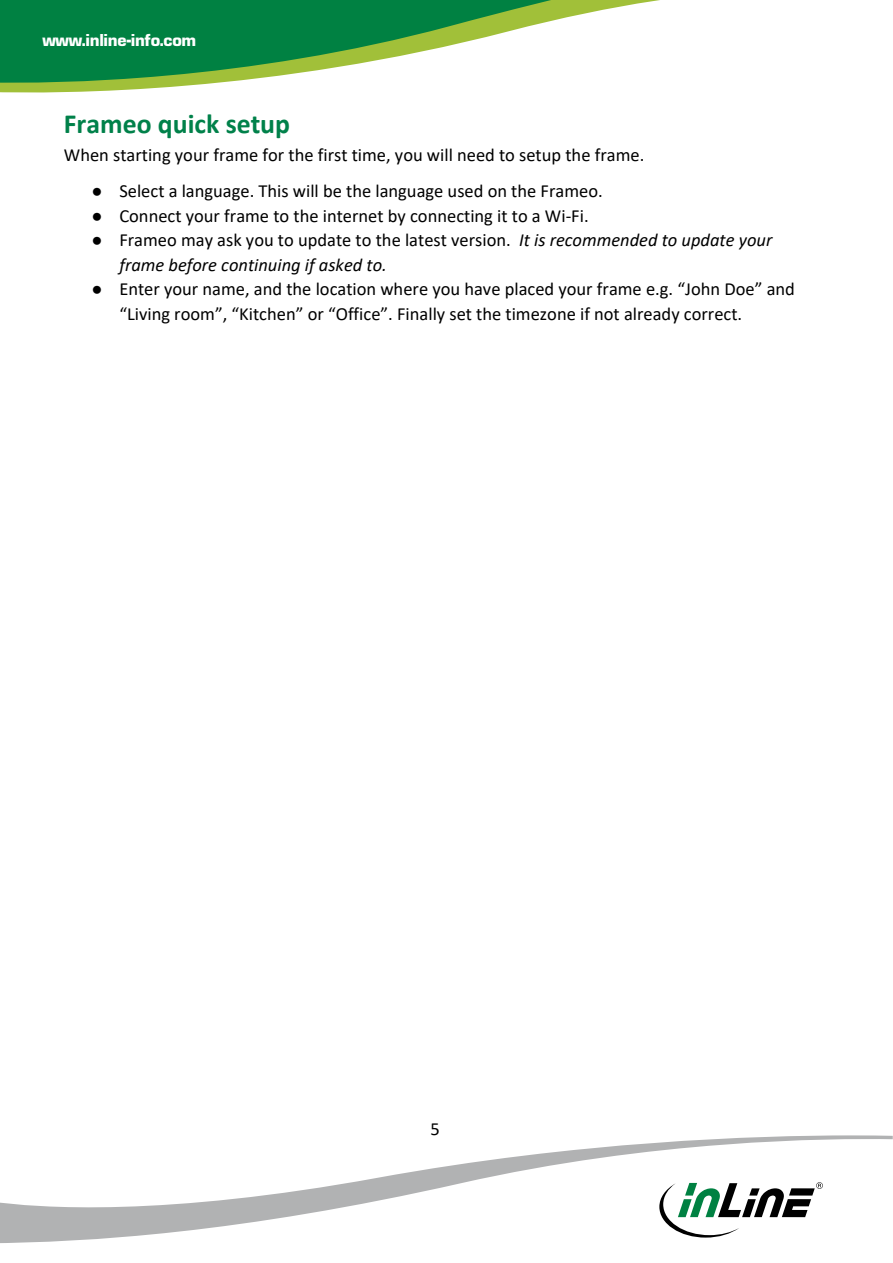
<style>
.page{position:relative;width:893px;height:1263px;background:#fff}
.page>*{position:absolute;margin:0;border:0;box-sizing:border-box;transform-origin:0 0}
.t1{font:700 27.75px "Calibri";color:#00814a}
.t2{font:18.45px/24.5px "Calibri";color:#000}
.t3{font:italic 18.45px/24.5px "Calibri";color:#000}
.t4{font:900 18px "Eurostile";letter-spacing:-.015em;color:#fff}
.s1{font-family:"Arial"}
.s2{font-family:"Arial";font-style:normal}
.s3{font-style:normal}
</style>
<div class="page">
<svg style="left:0;top:84px;width:204px;height:9px;fill:#a1c039"></svg>
<svg style="left:0;top:0;width:660px;height:84px;fill:#008142"></svg>
<svg style="left:0;top:1135px;width:893px;height:108px"></svg>
<svg style="left:659px;top:1182px;width:164px;height:55px"></svg>
<p class="t4" style="left:43px;top:30px;width:155px">www.inline-info.com</p>
<h1 class="t1" style="left:64px;top:104px;width:228px">Frameo quick setup</h1>
<p class="t2" style="left:64px;top:142px;width:582px">When starting your frame for the first time, you will need to setup the frame.</p>
<p class="t2" style="left:92px;top:179px;width:513px"><span class="s1">●</span> Select a language. This will be the language used on the Frameo.</p>
<p class="t2" style="left:92px;top:203px;width:499px"><span class="s1">●</span> Connect your frame to the internet by connecting it to a Wi-Fi.</p>
<p class="t3" style="left:119px;top:227px;width:655px;text-indent:-28px"><span class="s2">●</span> <span class="s3">Frameo may ask you to update to the latest version.</span> It is recommended to update your frame before continuing if asked to.</p>
<p class="t2" style="left:119px;top:276px;width:677px;text-indent:-28px"><span class="s1">●</span> Enter your name, and the location where you have placed your frame e.g. “John Doe” and “Living room”, “Kitchen” or “Office”. Finally set the timezone if not already correct.</p>
<p class="t2" style="left:430px;top:1117px;width:11px">5</p>
</div>
